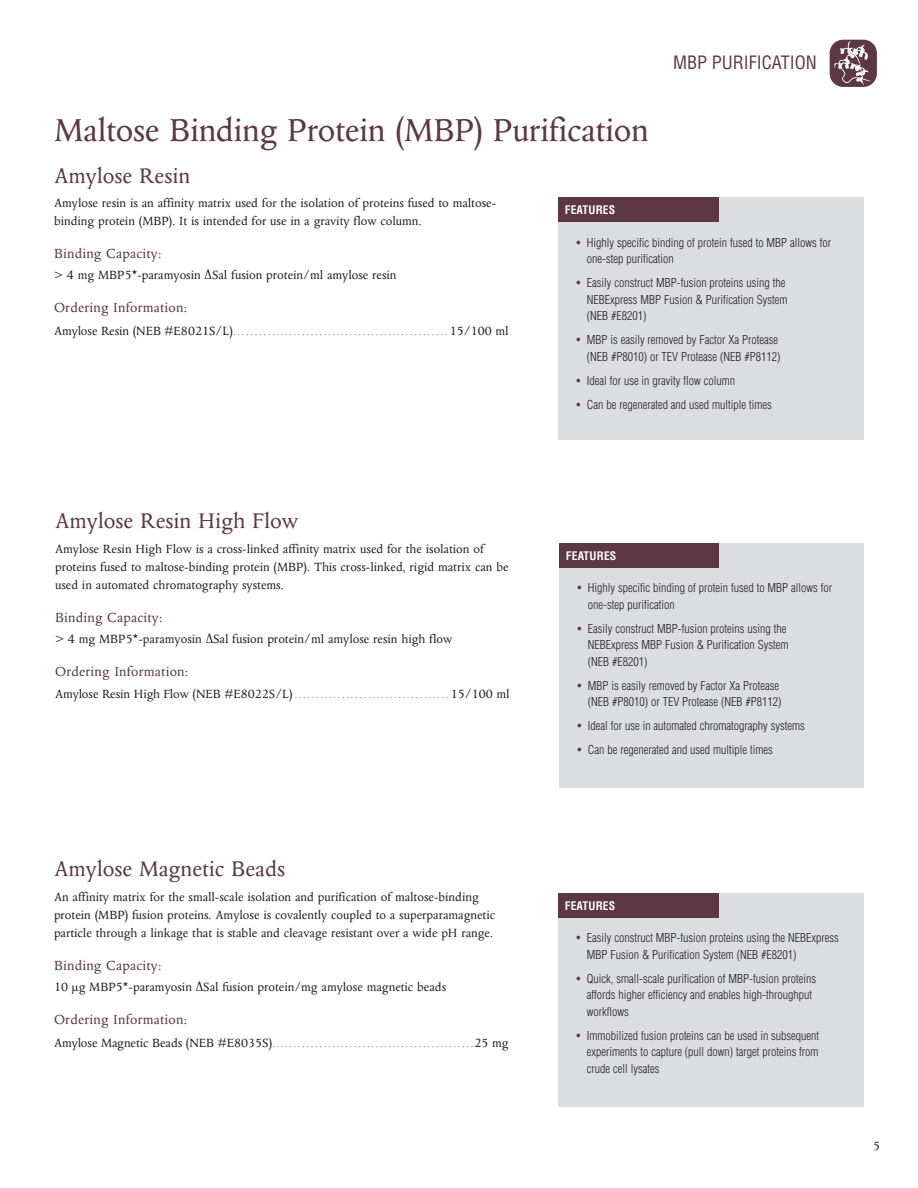
<style>
.page{position:relative;width:918px;height:1188px;background:#fff}
.page>*{position:absolute;margin:0;border:0;box-sizing:border-box;transform-origin:0 0}
.Brochure_Head_1_09{font:36px "Columbus MT Pro";letter-spacing:-.01em;color:#5e3744}
.Advantages___Sub_Hea{font:24px "Columbus MT Pro";color:#5e3744}
.t1{font:condensed 18px "Helvetica LT Std";color:#5e3744}
.Advantages___Sub_Hea-2{font:15px "Columbus MT Pro";letter-spacing:.015em;color:#5e3744}
.Body_Text_Brochure_0{font:13.5px/18px "Columbus MT Pro";color:#231f20}
.Product_info_after_t{font:13.5px "Columbus MT Pro";color:#231f20}
.Advantages_Text_09{font:300 condensed 12px/16.5px "Helvetica LT Std";color:#231f20}
.t2{font:700 condensed 11.55px "Helvetica LT Std";letter-spacing:.015em;color:#fff}
.Product_info_after_t-2{font:9px "Columbus MT Pro";color:#231f20}
.s1{font-size:13.5px}
.s2{font-weight:400;color:#5e3744}
.s3{font-size:9px}
</style>
<div class="page">
<div style="left:558px;top:198px;width:306px;height:242px;background:#dcdddf"></div>
<div style="left:558px;top:197px;width:160px;height:25px;background:#5e3744"></div>
<div style="left:559px;top:543px;width:305px;height:245px;background:#dcdddf"></div>
<div style="left:559px;top:543px;width:159px;height:25px;background:#5e3744"></div>
<div style="left:558px;top:893px;width:306px;height:214px;background:#dcdddf"></div>
<div style="left:558px;top:893px;width:160px;height:24px;background:#5e3744"></div>
<div style="left:830px;top:40px;width:47px;height:47px;background:#5e3744;border-radius:14px"></div>
<svg style="left:834px;top:41px;width:38px;height:45px"></svg>
<p class="t1" style="left:673px;top:51px;width:145px">MBP PURIFICATION</p>
<p class="Brochure_Head_1_09" style="left:54px;top:111px;width:596px">Maltose Binding Protein (MBP) Purification</p>
<p class="Advantages___Sub_Hea" style="left:54px;top:163px;width:138px">Amylose Resin</p>
<p class="Body_Text_Brochure_0" style="left:54px;top:195px;width:444px">Amylose resin is an affinity matrix used for the isolation of proteins fused to maltose&shy;binding protein (MBP). It is intended for use in a gravity flow column.</p>
<p class="Advantages___Sub_Hea-2" style="left:54px;top:246px;width:109px">Binding Capacity:</p>
<p class="Body_Text_Brochure_0" style="left:54px;top:267px;width:344px">&gt; 4 mg MBP5*-paramyosin ΔSal fusion protein/ml amylose resin</p>
<p class="Advantages___Sub_Hea-2" style="left:54px;top:300px;width:135px">Ordering Information:</p>
<p class="Product_info_after_t-2" style="left:54px;top:327px;width:183px"><span class="s1">Amylose Resin (NEB #E8021S/L)</span> ..................................................</p>
<p class="Product_info_after_t" style="left:450px;top:324px;width:60px">15/100 ml</p>
<p class="t2" style="left:565px;top:203px;width:52px">FEATURES</p>
<p class="Advantages_Text_09" style="left:587px;top:234px;width:246px;text-indent:-10px"><span class="s2">•</span> Highly specific binding of protein fused to MBP allows for one-step purification</p>
<p class="Advantages_Text_09" style="left:587px;top:274px;width:202px;text-indent:-10px"><span class="s2">•</span> Easily construct MBP-fusion proteins using the<br>NEBExpress MBP Fusion &amp; Purification System (NEB #E8201)</p>
<p class="Advantages_Text_09" style="left:576px;top:331px;width:206px;text-align:right"><span class="s2">•</span> MBP is easily removed by Factor Xa Protease (NEB #P8010) or TEV Protease (NEB #P8112)</p>
<p class="Advantages_Text_09" style="left:576px;top:372px;width:160px"><span class="s2">•</span> Ideal for use in gravity flow column</p>
<p class="Advantages_Text_09" style="left:576px;top:396px;width:197px"><span class="s2">•</span> Can be regenerated and used multiple times</p>
<p class="Advantages___Sub_Hea" style="left:55px;top:508px;width:245px">Amylose Resin High Flow</p>
<p class="Body_Text_Brochure_0" style="left:55px;top:540px;width:455px">Amylose Resin High Flow is a cross-linked affinity matrix used for the isolation of proteins fused to maltose-binding protein (MBP). This cross-linked, rigid matrix can be used in automated chromatography systems.</p>
<p class="Advantages___Sub_Hea-2" style="left:55px;top:609px;width:109px">Binding Capacity:</p>
<p class="Body_Text_Brochure_0" style="left:55px;top:630px;width:399px">&gt; 4 mg MBP5*-paramyosin ΔSal fusion protein/ml amylose resin high flow</p>
<p class="Advantages___Sub_Hea-2" style="left:55px;top:663px;width:135px">Ordering Information:</p>
<p class="Product_info_after_t" style="left:55px;top:687px;width:456px">Amylose Resin High Flow (NEB #E8022S/L) <span class="s3">. . . . . . . . . . . . . . . . . . . . . . . . . . . . . . . . . . . .</span> 15/100 ml</p>
<p class="t2" style="left:566px;top:548px;width:52px">FEATURES</p>
<p class="Advantages_Text_09" style="left:588px;top:579px;width:246px;text-indent:-10px"><span class="s2">•</span> Highly specific binding of protein fused to MBP allows for one-step purification</p>
<p class="Advantages_Text_09" style="left:588px;top:620px;width:202px;text-indent:-10px"><span class="s2">•</span> Easily construct MBP-fusion proteins using the<br>NEBExpress MBP Fusion &amp; Purification System (NEB #E8201)</p>
<p class="Advantages_Text_09" style="left:577px;top:677px;width:206px;text-align:right"><span class="s2">•</span> MBP is easily removed by Factor Xa Protease (NEB #P8010) or TEV Protease (NEB #P8112)</p>
<p class="Advantages_Text_09" style="left:577px;top:717px;width:229px"><span class="s2">•</span> Ideal for use in automated chromatography systems</p>
<p class="Advantages_Text_09" style="left:577px;top:741px;width:197px"><span class="s2">•</span> Can be regenerated and used multiple times</p>
<p class="Advantages___Sub_Hea" style="left:54px;top:856px;width:232px">Amylose Magnetic Beads</p>
<p class="Body_Text_Brochure_0" style="left:54px;top:888px;width:443px">An affinity matrix for the small-scale isolation and purification of maltose-binding protein (MBP) fusion proteins. Amylose is covalently coupled to a superparamagnetic particle through a linkage that is stable and cleavage resistant over a wide pH range.</p>
<p class="Advantages___Sub_Hea-2" style="left:54px;top:958px;width:109px">Binding Capacity:</p>
<p class="Body_Text_Brochure_0" style="left:54px;top:978px;width:394px">10 µg MBP5*-paramyosin ΔSal fusion protein/mg amylose magnetic beads</p>
<p class="Advantages___Sub_Hea-2" style="left:54px;top:1012px;width:135px">Ordering Information:</p>
<p class="Product_info_after_t-2" style="left:54px;top:1039px;width:222px"><span class="s1">Amylose Magnetic Beads (NEB #E8035S)</span> ..............................................</p>
<p class="Product_info_after_t" style="left:474px;top:1035px;width:36px">25 mg</p>
<p class="t2" style="left:565px;top:898px;width:52px">FEATURES</p>
<p class="Advantages_Text_09" style="left:587px;top:929px;width:253px;text-indent:-10px"><span class="s2">•</span> Easily construct MBP-fusion proteins using the NEBExpress<br>MBP Fusion &amp; Purification System (NEB #E8201)</p>
<p class="Advantages_Text_09" style="left:587px;top:970px;width:231px;text-indent:-10px"><span class="s2">•</span> Quick, small-scale purification of MBP-fusion proteins affords higher efficiency and enables high-throughput workflows</p>
<p class="Advantages_Text_09" style="left:587px;top:1027px;width:234px;text-align:justify;text-indent:-10px"><span class="s2">•</span> Immobilized fusion proteins can be used in subsequent experiments to capture (pull down) target proteins from crude cell lysates</p>
<p class="Body_Text_Brochure_0" style="left:873px;top:1137px;width:9px">5</p>
</div>
